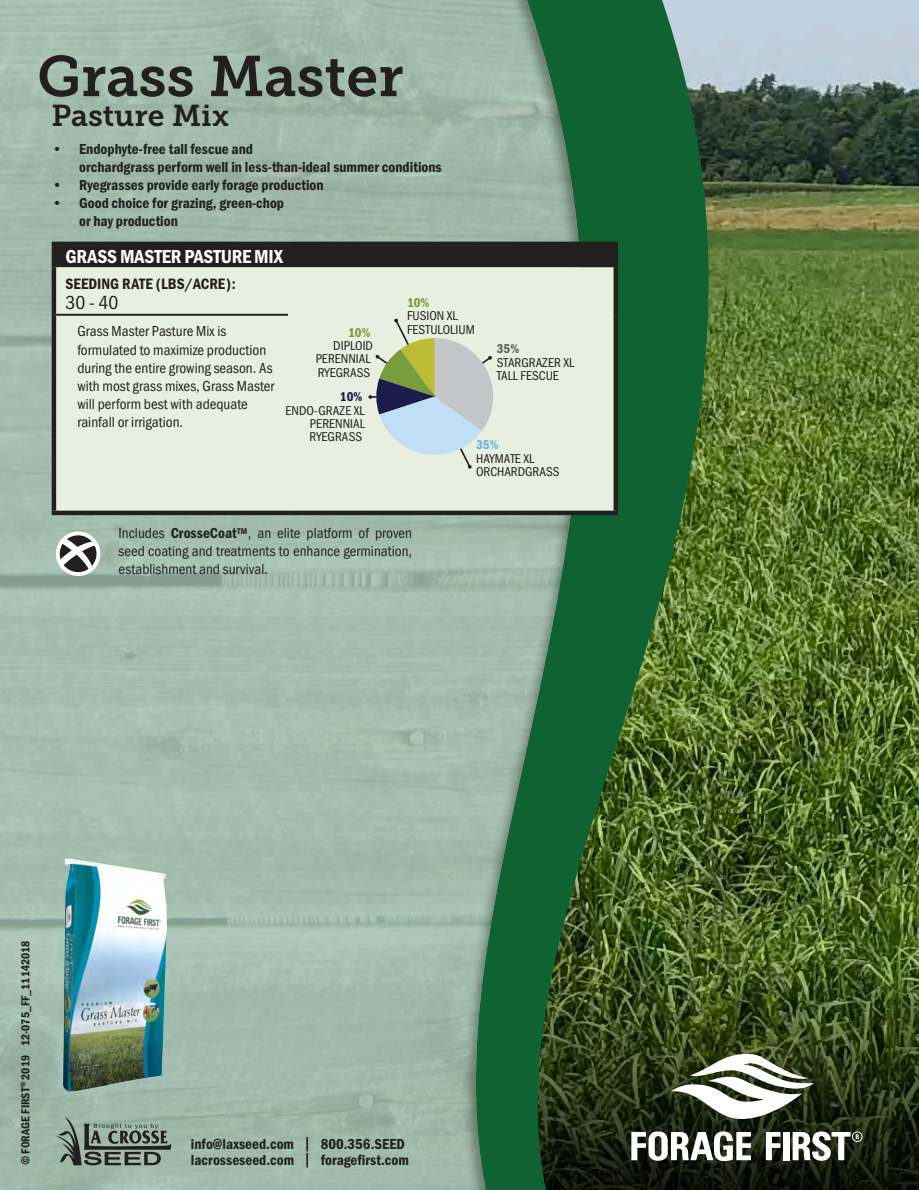
<style>
.page{position:relative;width:919px;height:1190px;background:#fff}
.page>*{position:absolute;margin:0;border:0;box-sizing:border-box;transform-origin:0 0}
.t1{font:57px "Museo Slab 700";color:#231f20}
.t2{font:30px "Museo Slab 700";color:#231f20}
.t3{font:19.5px "Franklin Gothic URW Con Dem";letter-spacing:-.01em;color:#fff}
.Mixes_Bullet_Points{font:19.5px "Franklin Gothic URW Con Boo";color:#231f20}
.Mixes_Bullet_Points-2{font:15.6px "Franklin Gothic URW Con Dem";color:#231f20}
.FrGothURWCond_Demi_1{font:15px/18px "Franklin Gothic URW Con Dem";color:#231f20}
.BLACK_Frank_BOOK_10{font:15px/18px "Franklin Gothic URW Con Boo";color:#231f20}
.FrGothURWCond_Book_8{font:15px/18px "Franklin Gothic URW Con Boo";color:#231f20;text-align:justify}
.t4{font:13.2px/13.2px "Franklin Gothic URW Con Boo";color:#231f20}
.t5{font:13.2px "Franklin Gothic URW Con Dem";color:#799c3d}
.t6{font:13.2px "Franklin Gothic URW Con Dem";color:#1b1c4c}
.t7{font:13.2px "Franklin Gothic URW Con Dem";color:#5c5e60}
.t8{font:13.2px "Franklin Gothic URW Con Dem";color:#67b1e2}
.t9{font:12px "Franklin Gothic URW Con Dem";color:#231f20}
.s1{font-family:"Franklin Gothic URW Con Dem"}
.s2{font-family:"Museo Slab 700"}
</style>
<div class="page">
<img style="left:834px;top:0;width:85px;height:946px">
<svg style="left:834px;top:946px;width:85px;height:243px;background:#2d3d18"></svg>
<svg style="left:584px;top:0;width:250px;height:1189px;background:#426734"></svg>
<div style="left:0;top:0;width:584px;height:1189px;background:#231f20;opacity:.75"></div>
<div style="left:56px;top:246px;width:557px;height:21px;background:#231f20"></div>
<div style="left:56px;top:267px;width:557px;height:243px;background:#e9efe0"></div>
<div style="left:52px;top:241px;width:236px;height:5px;background:#231f20"></div>
<hr style="left:52px;top:246px;width:4px;height:21px;background:#231f20">
<div style="left:288px;top:241px;width:330px;height:5px;background:#231f20"></div>
<div style="left:613px;top:246px;width:5px;height:21px;background:#231f20"></div>
<hr style="left:52px;top:267px;width:4px;height:48px;background:#231f20">
<div style="left:613px;top:267px;width:5px;height:48px;background:#231f20"></div>
<div style="left:613px;top:315px;width:5px;height:195px;background:#231f20"></div>
<div style="left:288px;top:510px;width:330px;height:5px;background:#231f20"></div>
<hr style="left:52px;top:315px;width:4px;height:195px;background:#231f20">
<div style="left:52px;top:510px;width:236px;height:5px;background:#231f20"></div>
<hr style="left:56px;top:314px;width:232px;height:2px;background:#231f20">
<svg style="left:368px;top:318px;width:125px;height:151px;background:#c3cec2"></svg>
<img style="left:63px;top:858px;width:104px;height:233px">
<svg style="left:56px;top:531px;width:44px;height:45px"></svg>
<svg style="left:60px;top:535px;width:36px;height:37px"></svg>
<svg style="left:671px;top:1051px;width:143px;height:67px"></svg>
<svg style="left:766px;top:1131px;width:14px;height:29px"></svg>
<svg style="left:631px;top:1131px;width:120px;height:29px"></svg>
<div style="left:783px;top:1131px;width:6px;height:29px;background:#fff"></div>
<svg style="left:792px;top:1131px;width:70px;height:29px"></svg>
<svg style="left:56px;top:1117px;width:115px;height:48px;background:#75857b"></svg>
<svg style="left:915px;top:1186px;width:4px;height:4px"></svg>
<p class="t1" style="left:37px;top:44px;width:368px">Grass Master</p>
<p class="t2" style="left:51px;top:99px;width:179px">Pasture Mix</p>
<p class="FrGothURWCond_Demi_1" style="left:79px;top:140px;width:364px;text-indent:-27px">• Endophyte-free tall fescue and<br>orchardgrass perform well in less-than-ideal summer conditions</p>
<p class="FrGothURWCond_Demi_1" style="left:52px;top:176px;width:273px">• Ryegrasses provide early forage production</p>
<p class="FrGothURWCond_Demi_1" style="left:79px;top:194px;width:206px;text-indent:-27px">• Good choice for grazing, green-chop or hay production</p>
<p class="t3" style="left:66px;top:244px;width:219px">GRASS MASTER PASTURE MIX</p>
<p class="Mixes_Bullet_Points-2" style="left:66px;top:274px;width:172px">SEEDING RATE (LBS/ACRE):</p>
<p class="Mixes_Bullet_Points" style="left:66px;top:290px;width:54px">30 - 40</p>
<p class="t5" style="left:407px;top:294px;width:24px">10%</p>
<p class="t4" style="left:407px;top:309px;width:52px">FUSION XL</p>
<p class="BLACK_Frank_BOOK_10" style="left:77px;top:322px;width:150px">Grass Master Pasture Mix is</p>
<p class="t4" style="left:407px;top:322px;width:69px">FESTULOLIUM</p>
<p class="BLACK_Frank_BOOK_10" style="left:77px;top:340px;width:198px">formulated to maximize production during the entire growing season. As with most grass mixes, Grass Master will perform best with adequate rainfall or irrigation.</p>
<p class="t5" style="left:348px;top:323px;width:24px">10%</p>
<p class="t4" style="left:316px;top:339px;width:59px;text-indent:18px">DIPLOID<br>PERENNIAL<br>RYEGRASS</p>
<p class="t6" style="left:340px;top:388px;width:24px">10%</p>
<p class="t4" style="left:309px;top:403px;width:57px;text-align:justify;text-indent:-24px">ENDO-GRAZE XL PERENNIAL RYEGRASS</p>
<p class="t7" style="left:497px;top:340px;width:24px">35%</p>
<p class="t4" style="left:497px;top:355px;width:79px">STARGRAZER XL<br>TALL FESCUE</p>
<p class="t8" style="left:476px;top:436px;width:24px">35%</p>
<p class="t4" style="left:476px;top:451px;width:85px">HAYMATE XL<br>ORCHARDGRASS</p>
<p class="FrGothURWCond_Book_8" style="left:119px;top:524px;width:295px">Includes <span class="s1">CrosseCoat™</span>, an elite platform of proven seed coating and treatments to enhance germination, establishment and survival.</p>
<p class="t9" style="left:17px;top:1165px;width:226px;rotate:-90deg">© FORAGE FIRST<sup>®</sup> 2019 12-075_FF_11142018</p>
<p class="FrGothURWCond_Demi_1" style="left:191px;top:1134px;width:215px">info@laxseed.com <span class="s2">|</span> 800.356.SEED</p>
<p class="FrGothURWCond_Demi_1" style="left:191px;top:1150px;width:219px">lacrosseseed.com <span class="s2">|</span> foragefirst.com</p>
</div>
